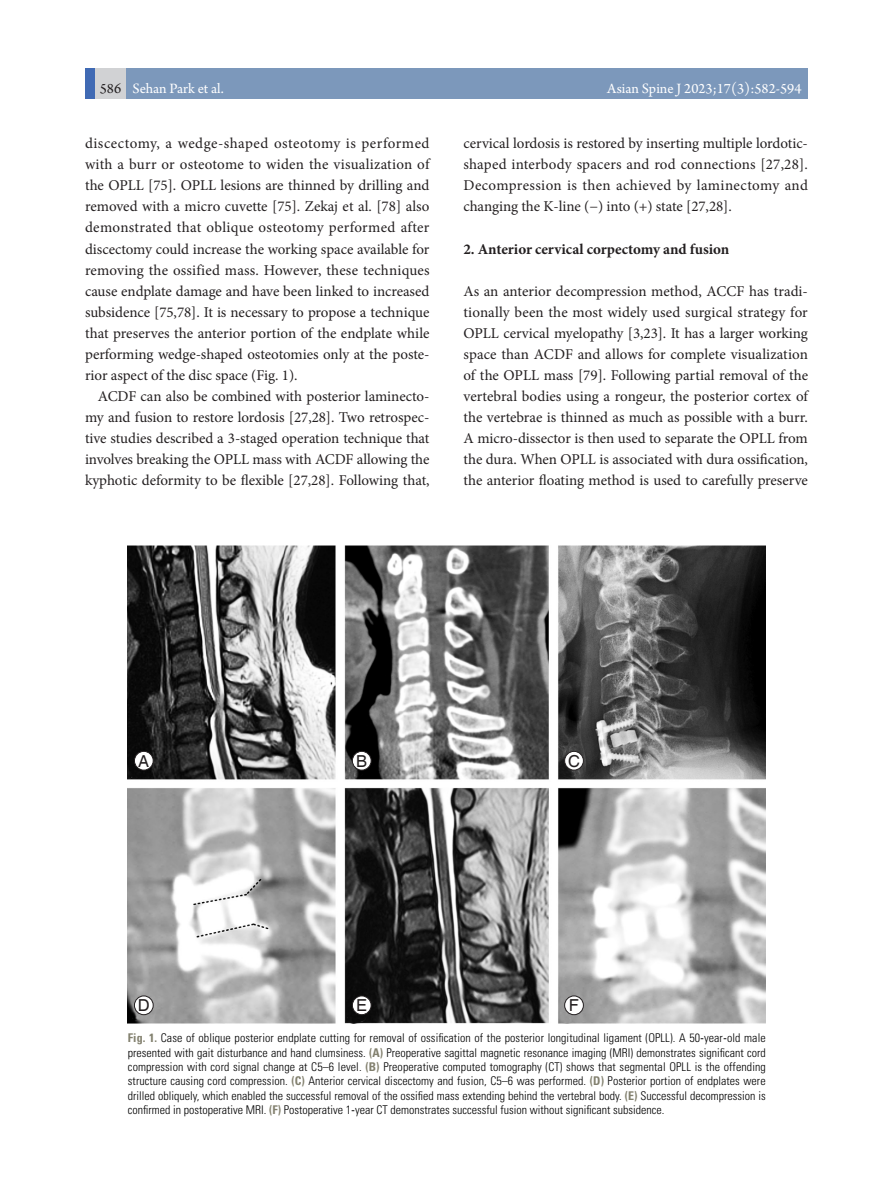
<style>
.page{position:relative;width:893px;height:1191px;background:#fff}
.page>*{position:absolute;margin:0;border:0;box-sizing:border-box;transform-origin:0 0}
.t1{font:16.5px "Helvetica";color:#231f20}
.본문_내용{font:15px/21px "Minion Pro";letter-spacing:-.005em;color:#231f20;text-align:justify}
.본문_내용_첫문단{font:15px/21px "Minion Pro";letter-spacing:-.005em;color:#231f20;text-align:justify}
.t2{font:15px "Arno Pro";color:#fff}
.본문_중제목{font:700 15px "Minion Pro";letter-spacing:-.005em;color:#231f20}
.표_그림설명{font:300 condensed 12px/14.4px "Univers LT Std";color:#000;text-align:justify}
.s1{color:#231f20}
.s2{font-weight:700;color:#82806e}
.s3{font-weight:400}
</style>
<div class="page">
<div style="left:85px;top:68px;width:58px;height:31px;background:#d1d2d4"></div>
<div style="left:126px;top:68px;width:682px;height:31px;background:#7c98bb"></div>
<div style="left:85px;top:68px;width:10px;height:31px;background:#406ab4"></div>
<img style="left:128px;top:545px;width:637px;height:478px">
<div style="left:134px;top:751px;width:19px;height:19px;background:#fff;border-radius:50%"></div>
<div style="left:134px;top:751px;width:19px;height:19px;border:1px solid #231f20;border-radius:50%"></div>
<div style="left:352px;top:751px;width:19px;height:19px;background:#fff;border-radius:50%"></div>
<div style="left:352px;top:751px;width:19px;height:19px;border:1px solid #231f20;border-radius:50%"></div>
<div style="left:565px;top:751px;width:18px;height:19px;background:#fff;border-radius:50%"></div>
<div style="left:564px;top:751px;width:20px;height:19px;border:1px solid #231f20;border-radius:50%"></div>
<div style="left:134px;top:996px;width:19px;height:18px;background:#fff;border-radius:50%"></div>
<div style="left:134px;top:995px;width:19px;height:20px;border:1px solid #231f20;border-radius:50%"></div>
<div style="left:352px;top:996px;width:19px;height:18px;background:#fff;border-radius:50%"></div>
<div style="left:352px;top:995px;width:19px;height:20px;border:1px solid #231f20;border-radius:50%"></div>
<div style="left:565px;top:996px;width:18px;height:18px;background:#fff;border-radius:50%"></div>
<div style="left:564px;top:995px;width:20px;height:20px;border:1px solid #231f20;border-radius:50%"></div>
<p class="t2" style="left:100px;top:80px;width:126px"><span class="s1">586</span> Sehan Park et al.</p>
<p class="t2" style="left:607px;top:80px;width:196px">Asian Spine J 2023;17(3):582-594</p>
<p class="본문_내용" style="left:85px;top:133px;width:346px">discectomy, a wedge-shaped osteotomy is performed with a burr or osteotome to widen the visualization of the OPLL [75]. OPLL lesions are thinned by drilling and removed with a micro cuvette [75]. Zekaj et al. [78] also demonstrated that oblique osteotomy performed after discectomy could increase the working space available for removing the ossified mass. However, these techniques cause endplate damage and have been linked to increased subsidence [75,78]. It is necessary to propose a technique that preserves the anterior portion of the endplate while performing wedge-shaped osteotomies only at the poste&shy;rior aspect of the disc space (Fig. 1).</p>
<p class="본문_내용" style="left:85px;top:385px;width:346px;text-indent:13px">ACDF can also be combined with posterior laminecto&shy;my and fusion to restore lordosis [27,28]. Two retrospec&shy;tive studies described a 3-staged operation technique that involves breaking the OPLL mass with ACDF allowing the kyphotic deformity to be flexible [27,28]. Following that,</p>
<p class="본문_내용" style="left:463px;top:133px;width:346px">cervical lordosis is restored by inserting multiple lordotic&shy;shaped interbody spacers and rod connections [27,28].<br>Decompression is then achieved by laminectomy and changing the K-line (−) into (+) state [27,28].</p>
<p class="본문_중제목" style="left:463px;top:238px;width:267px">2. Anterior cervical corpectomy and fusion</p>
<p class="본문_내용_첫문단" style="left:463px;top:280px;width:346px">As an anterior decompression method, ACCF has tradi&shy;tionally been the most widely used surgical strategy for OPLL cervical myelopathy [3,23]. It has a larger working space than ACDF and allows for complete visualization of the OPLL mass [79]. Following partial removal of the vertebral bodies using a rongeur, the posterior cortex of the vertebrae is thinned as much as possible with a burr.<br>A micro-dissector is then used to separate the OPLL from the dura. When OPLL is associated with dura ossification, the anterior floating method is used to carefully preserve</p>
<p class="t1" style="left:138px;top:751px;width:13px">A</p>
<p class="t1" style="left:356px;top:751px;width:13px">B</p>
<p class="t1" style="left:568px;top:751px;width:13px">C</p>
<p class="t1" style="left:138px;top:995px;width:13px">D</p>
<p class="t1" style="left:356px;top:995px;width:13px">E</p>
<p class="t1" style="left:569px;top:995px;width:12px">F</p>
<p class="표_그림설명" style="left:128px;top:1030px;width:639px"><span class="s2">Fig. 1.</span> Case of oblique posterior endplate cutting for removal of ossification of the posterior longitudinal ligament (OPLL). A 50<span class="s3">-</span>year<span class="s3">-</span>old male presented with gait disturbance and hand clumsiness. <span class="s2">(A)</span> Preoperative sagittal magnetic resonance imaging (MRI) demonstrates significant cord compression with cord signal change at C5–6 level. <span class="s2">(B)</span> Preoperative computed tomography (CT) shows that segmental OPLL is the offending structure causing cord compression. <span class="s2">(C)</span> Anterior cervical discectomy and fusion, C5–6 was performed. <span class="s2">(D)</span> Posterior portion of endplates were drilled obliquely, which enabled the successful removal of the ossified mass extending behind the vertebral body. <span class="s2">(E)</span> Successful decompression is confirmed in postoperative MRI. <span class="s2">(F)</span> Postoperative 1<span class="s3">-</span>year CT demonstrates successful fusion without significant subsidence.</p>
</div>
